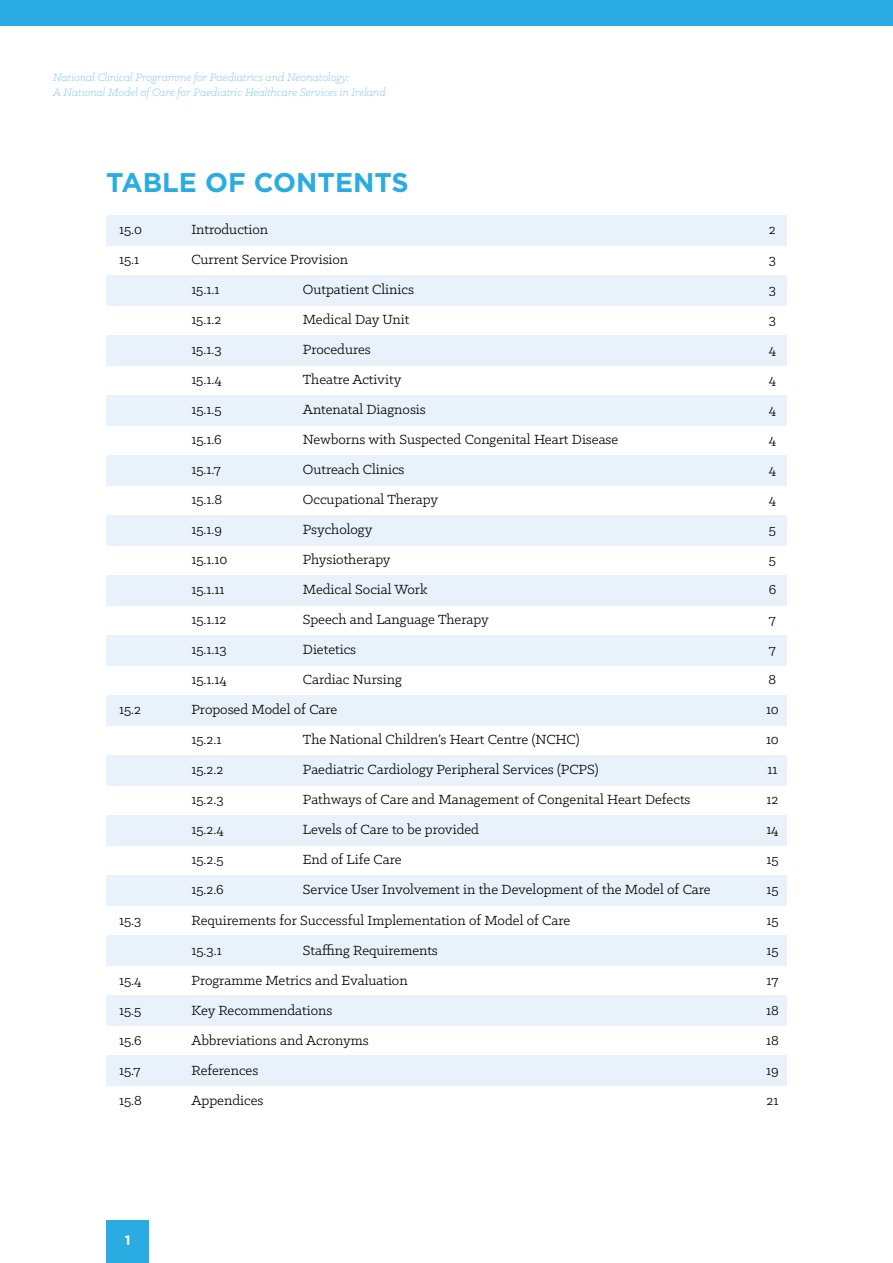
<style>
.page{position:relative;width:893px;height:1263px;background:#fff}
.page>*{position:absolute;margin:0;border:0;box-sizing:border-box;transform-origin:0 0}
.t1{font:700 27px "Gotham HTF";color:#2aace2}
.t2{font:15px "Klinic Slab";color:#000}
.t3{font:700 13.5px "Gotham HTF";color:#fff}
.t4{font:italic 300 12px/14.4px "Klinic Slab";color:#6fbce9}
</style>
<div class="page">
<div style="left:106px;top:215px;width:681px;height:30px;background:#e9f2fb"></div>
<div style="left:106px;top:275px;width:681px;height:30px;background:#e9f2fb"></div>
<div style="left:106px;top:335px;width:681px;height:30px;background:#e9f2fb"></div>
<div style="left:106px;top:395px;width:681px;height:30px;background:#e9f2fb"></div>
<div style="left:106px;top:455px;width:681px;height:30px;background:#e9f2fb"></div>
<div style="left:106px;top:515px;width:681px;height:30px;background:#e9f2fb"></div>
<div style="left:106px;top:575px;width:681px;height:30px;background:#e9f2fb"></div>
<div style="left:106px;top:635px;width:681px;height:30px;background:#e9f2fb"></div>
<div style="left:106px;top:695px;width:681px;height:30px;background:#e9f2fb"></div>
<div style="left:106px;top:755px;width:681px;height:30px;background:#e9f2fb"></div>
<div style="left:106px;top:815px;width:681px;height:30px;background:#e9f2fb"></div>
<div style="left:106px;top:875px;width:681px;height:30px;background:#e9f2fb"></div>
<div style="left:106px;top:935px;width:681px;height:30px;background:#e9f2fb"></div>
<div style="left:106px;top:995px;width:681px;height:30px;background:#e9f2fb"></div>
<div style="left:106px;top:1055px;width:681px;height:30px;background:#e9f2fb"></div>
<div style="left:0;top:0;width:893px;height:26px;background:#2aace2"></div>
<div style="left:106px;top:1220px;width:43px;height:43px;background:#2aace2"></div>
<p class="t4" style="left:53px;top:70px;width:334px">National Clinical Programme for Paediatrics and Neonatology:<br>A National Model of Care for Paediatric Healthcare Services in Ireland</p>
<h1 class="t1" style="left:106px;top:167px;width:304px">TABLE OF CONTENTS</h1>
<p class="t2" style="left:119px;top:220px;width:25px">15.0</p>
<p class="t2" style="left:191px;top:220px;width:78px">Introduction</p>
<p class="t2" style="left:769px;top:220px;width:8px">2</p>
<p class="t2" style="left:119px;top:250px;width:22px">15.1</p>
<p class="t2" style="left:191px;top:250px;width:158px">Current Service Provision</p>
<p class="t2" style="left:769px;top:250px;width:9px">3</p>
<p class="t2" style="left:191px;top:280px;width:30px">15.1.1</p>
<p class="t2" style="left:303px;top:280px;width:113px">Outpatient Clinics</p>
<p class="t2" style="left:769px;top:280px;width:9px">3</p>
<p class="t2" style="left:191px;top:310px;width:31px">15.1.2</p>
<p class="t2" style="left:303px;top:310px;width:108px">Medical Day Unit</p>
<p class="t2" style="left:769px;top:310px;width:9px">3</p>
<p class="t2" style="left:191px;top:340px;width:32px">15.1.3</p>
<p class="t2" style="left:303px;top:340px;width:69px">Procedures</p>
<p class="t2" style="left:769px;top:340px;width:9px">4</p>
<p class="t2" style="left:191px;top:370px;width:32px">15.1.4</p>
<p class="t2" style="left:303px;top:370px;width:100px">Theatre Activity</p>
<p class="t2" style="left:769px;top:370px;width:9px">4</p>
<p class="t2" style="left:191px;top:400px;width:32px">15.1.5</p>
<p class="t2" style="left:303px;top:400px;width:124px">Antenatal Diagnosis</p>
<p class="t2" style="left:769px;top:400px;width:9px">4</p>
<p class="t2" style="left:191px;top:430px;width:32px">15.1.6</p>
<p class="t2" style="left:303px;top:430px;width:317px">Newborns with Suspected Congenital Heart Disease</p>
<p class="t2" style="left:769px;top:430px;width:9px">4</p>
<p class="t2" style="left:191px;top:460px;width:31px">15.1.7</p>
<p class="t2" style="left:303px;top:460px;width:103px">Outreach Clinics</p>
<p class="t2" style="left:769px;top:460px;width:9px">4</p>
<p class="t2" style="left:191px;top:490px;width:32px">15.1.8</p>
<p class="t2" style="left:303px;top:490px;width:137px">Occupational Therapy</p>
<p class="t2" style="left:769px;top:490px;width:9px">4</p>
<p class="t2" style="left:191px;top:520px;width:32px">15.1.9</p>
<p class="t2" style="left:303px;top:520px;width:71px">Psychology</p>
<p class="t2" style="left:769px;top:520px;width:9px">5</p>
<p class="t2" style="left:191px;top:550px;width:37px">15.1.10</p>
<p class="t2" style="left:303px;top:550px;width:89px">Physiotherapy</p>
<p class="t2" style="left:769px;top:550px;width:9px">5</p>
<p class="t2" style="left:191px;top:580px;width:34px">15.1.11</p>
<p class="t2" style="left:303px;top:580px;width:126px">Medical Social Work</p>
<p class="t2" style="left:769px;top:580px;width:9px">6</p>
<p class="t2" style="left:191px;top:610px;width:36px">15.1.12</p>
<p class="t2" style="left:303px;top:610px;width:187px">Speech and Language Therapy</p>
<p class="t2" style="left:769px;top:610px;width:9px">7</p>
<p class="t2" style="left:191px;top:640px;width:37px">15.1.13</p>
<p class="t2" style="left:303px;top:640px;width:55px">Dietetics</p>
<p class="t2" style="left:769px;top:640px;width:9px">7</p>
<p class="t2" style="left:191px;top:670px;width:37px">15.1.14</p>
<p class="t2" style="left:303px;top:670px;width:100px">Cardiac Nursing</p>
<p class="t2" style="left:769px;top:670px;width:9px">8</p>
<p class="t2" style="left:119px;top:700px;width:23px">15.2</p>
<p class="t2" style="left:191px;top:700px;width:147px">Proposed Model of Care</p>
<p class="t2" style="left:766px;top:700px;width:14px">10</p>
<p class="t2" style="left:191px;top:730px;width:31px">15.2.1</p>
<p class="t2" style="left:303px;top:730px;width:278px">The National Children’s Heart Centre (NCHC)</p>
<p class="t2" style="left:766px;top:730px;width:14px">10</p>
<p class="t2" style="left:191px;top:760px;width:33px">15.2.2</p>
<p class="t2" style="left:303px;top:760px;width:297px">Paediatric Cardiology Peripheral Services (PCPS)</p>
<p class="t2" style="left:767px;top:760px;width:11px">11</p>
<p class="t2" style="left:191px;top:790px;width:34px">15.2.3</p>
<p class="t2" style="left:303px;top:790px;width:389px">Pathways of Care and Management of Congenital Heart Defects</p>
<p class="t2" style="left:767px;top:790px;width:13px">12</p>
<p class="t2" style="left:191px;top:820px;width:34px">15.2.4</p>
<p class="t2" style="left:303px;top:820px;width:178px">Levels of Care to be provided</p>
<p class="t2" style="left:766px;top:820px;width:14px">14</p>
<p class="t2" style="left:191px;top:850px;width:34px">15.2.5</p>
<p class="t2" style="left:303px;top:850px;width:100px">End of Life Care</p>
<p class="t2" style="left:766px;top:850px;width:14px">15</p>
<p class="t2" style="left:191px;top:880px;width:34px">15.2.6</p>
<p class="t2" style="left:303px;top:880px;width:409px">Service User Involvement in the Development of the Model of Care</p>
<p class="t2" style="left:766px;top:880px;width:14px">15</p>
<p class="t2" style="left:119px;top:910px;width:24px">15.3</p>
<p class="t2" style="left:191px;top:910px;width:380px">Requirements for Successful Implementation of Model of Care</p>
<p class="t2" style="left:766px;top:910px;width:14px">15</p>
<p class="t2" style="left:191px;top:940px;width:32px">15.3.1</p>
<p class="t2" style="left:303px;top:940px;width:136px">Staffing Requirements</p>
<p class="t2" style="left:766px;top:940px;width:14px">15</p>
<p class="t2" style="left:119px;top:970px;width:24px">15.4</p>
<p class="t2" style="left:191px;top:970px;width:218px">Programme Metrics and Evaluation</p>
<p class="t2" style="left:766px;top:970px;width:13px">17</p>
<p class="t2" style="left:119px;top:1000px;width:24px">15.5</p>
<p class="t2" style="left:191px;top:1000px;width:142px">Key Recommendations</p>
<p class="t2" style="left:766px;top:1000px;width:14px">18</p>
<p class="t2" style="left:119px;top:1030px;width:24px">15.6</p>
<p class="t2" style="left:191px;top:1030px;width:179px">Abbreviations and Acronyms</p>
<p class="t2" style="left:766px;top:1030px;width:14px">18</p>
<p class="t2" style="left:119px;top:1060px;width:23px">15.7</p>
<p class="t2" style="left:191px;top:1060px;width:68px">References</p>
<p class="t2" style="left:766px;top:1060px;width:14px">19</p>
<p class="t2" style="left:119px;top:1090px;width:24px">15.8</p>
<p class="t2" style="left:191px;top:1090px;width:73px">Appendices</p>
<p class="t2" style="left:767px;top:1090px;width:13px">21</p>
<p class="t3" style="left:125px;top:1232px;width:7px">1</p>
</div>
